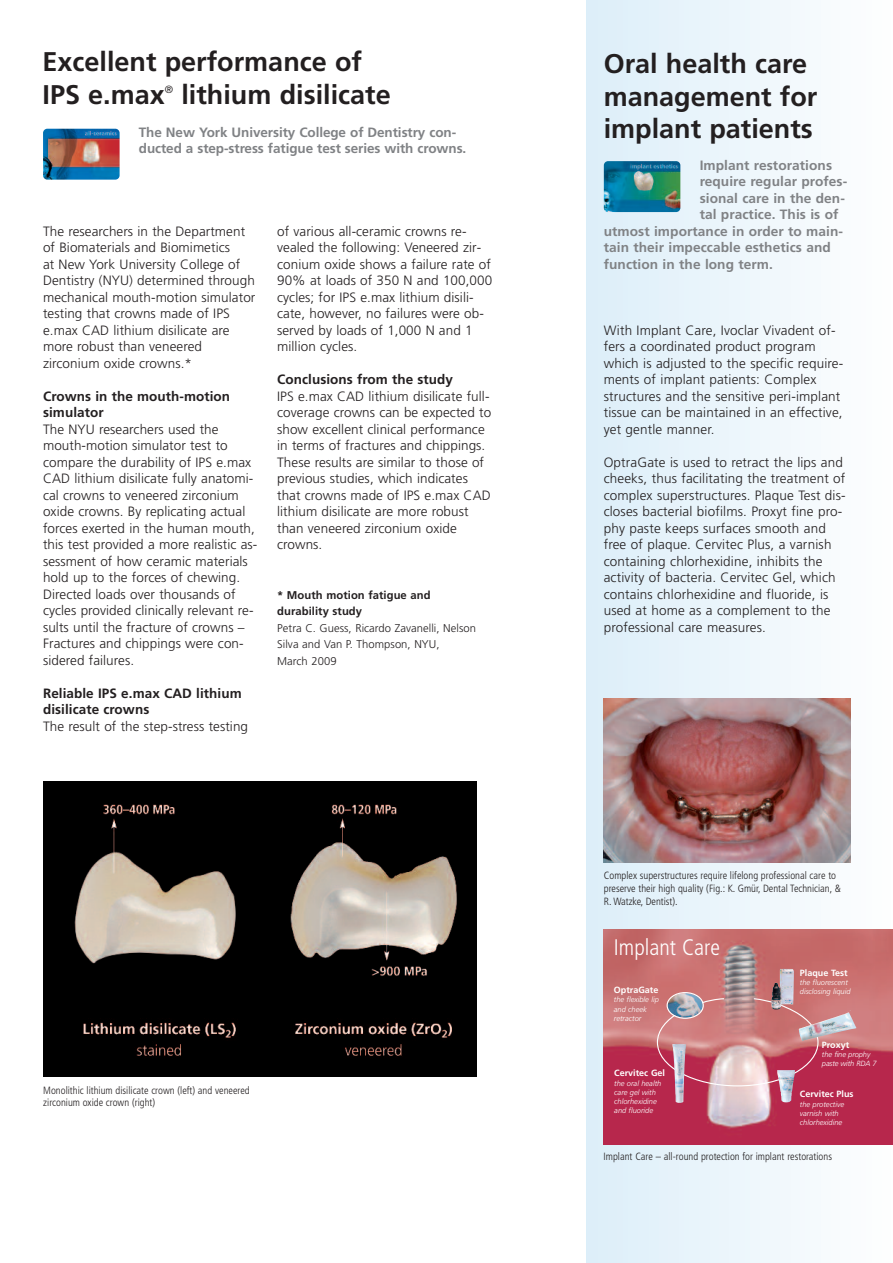
<style>
.page{position:relative;width:893px;height:1263px;background:#fff}
.page>*{position:absolute;margin:0;border:0;box-sizing:border-box;transform-origin:0 0}
.t1{font:700 27px/32.4px "Frutiger";color:#231f20}
.t2{font:300 condensed 22.5px "Frutiger";color:#fff}
.t3{font:300 13.5px/16.5px "Frutiger";letter-spacing:.005em;color:#231f20}
.t4{font:700 13.5px/16.5px "Frutiger";letter-spacing:.005em;color:#808285}
.t5{font:700 13.5px/16.5px "Frutiger";letter-spacing:.005em;color:#231f20}
.t6{font:300 11.25px/16.5px "Frutiger";letter-spacing:.005em;color:#231f20}
.t7{font:700 11.25px/16.5px "Frutiger";letter-spacing:.005em;color:#231f20}
.t8{font:300 condensed 10.5px/12.6px "Frutiger";color:#231f20}
.t9{font:300 10.5px "Frutiger";color:#231f20}
.t10{font:700 9px "Frutiger";color:#fff}
.t11{font:italic 300 7.5px/9px "Frutiger";color:#fff}
</style>
<div class="page">
<img style="left:43px;top:129px;width:77px;height:51px;border-radius:4px">
<img style="left:43px;top:781px;width:434px;height:296px">
<div style="left:587px;top:0;width:306px;height:1263px;background:linear-gradient(to right,#dcedf8,#fefefe)"></div>
<img style="left:604px;top:161px;width:76px;height:51px;border-radius:4px">
<img style="left:604px;top:930px;width:289px;height:214px">
<img style="left:777px;top:1087px;width:18px;height:15px">
<img style="left:819px;top:1010px;width:38px;height:31px">
<img style="left:771px;top:969px;width:23px;height:23px">
<img style="left:656px;top:992px;width:163px;height:95px">
<img style="left:672px;top:1044px;width:14px;height:59px">
<img style="left:603px;top:698px;width:247px;height:165px">
<h1 class="t1" style="left:43px;top:48px;width:321px">Excellent performance of<br>IPS e.max</h1>
<p class="t9" style="left:165px;top:85px;width:10px">®</p>
<h1 class="t1" style="left:181px;top:80px;width:211px">lithium disilicate</h1>
<p class="t4" style="left:139px;top:125px;width:329px">The New York University College of Dentistry con&shy;ducted a step-stress fatigue test series with crowns.</p>
<p class="t3" style="left:43px;top:224px;width:214px">The researchers in the Department of Biomaterials and Biomimetics<br>at New York University College of<br>Dentistry (NYU) determined through mechanical mouth-motion simulator testing that crowns made of IPS e.max CAD lithium disilicate are more robust than veneered zirconium oxide crowns.*</p>
<p class="t5" style="left:43px;top:389px;width:189px">Crowns in the mouth-motion simulator</p>
<p class="t3" style="left:43px;top:422px;width:216px">The NYU researchers used the mouth-motion simulator test to compare the durability of IPS e.max CAD lithium disilicate fully anatomi&shy;cal crowns to veneered zirconium oxide crowns. By replicating actual forces exerted in the human mouth, this test provided a more realistic as&shy;sessment of how ceramic materials hold up to the forces of chewing.<br>Directed loads over thousands of cycles provided clinically relevant re&shy;sults until the fracture of crowns – Fractures and chippings were con&shy;sidered failures.</p>
<p class="t5" style="left:43px;top:686px;width:200px">Reliable IPS e.max CAD lithium disilicate crowns</p>
<p class="t3" style="left:43px;top:719px;width:207px">The result of the step-stress testing</p>
<p class="t3" style="left:277px;top:224px;width:217px">of various all-ceramic crowns re&shy;vealed the following: Veneered zir&shy;conium oxide shows a failure rate of<br>90% at loads of 350 N and 100,000 cycles; for IPS e.max lithium disili&shy;cate, however, no failures were ob&shy;served by loads of 1,000 N and 1 million cycles.</p>
<p class="t5" style="left:277px;top:372px;width:177px">Conclusions from the study</p>
<p class="t3" style="left:277px;top:389px;width:216px">IPS e.max CAD lithium disilicate full&shy;coverage crowns can be expected to show excellent clinical performance in terms of fractures and chippings.<br>These results are similar to those of previous studies, which indicates that crowns made of IPS e.max CAD lithium disilicate are more robust than veneered zirconium oxide crowns.</p>
<p class="t7" style="left:277px;top:587px;width:155px">* Mouth motion fatigue and durability study</p>
<p class="t6" style="left:277px;top:620px;width:200px">Petra C. Guess, Ricardo Zavanelli, Nelson<br>Silva and Van P. Thompson, NYU,<br>March 2009</p>
<p class="t8" style="left:43px;top:1085px;width:208px;line-height:12px">Monolithic lithium disilicate crown (left) and veneered zirconium oxide crown (right)</p>
<h1 class="t1" style="left:604px;top:50px;width:215px">Oral health care management for implant patients</h1>
<p class="t4" style="left:700px;top:158px;width:134px">Implant restorations</p>
<p class="t4" style="left:700px;top:174px;width:149px">require regular profes-</p>
<p class="t4" style="left:700px;top:191px;width:147px">sional care in the den-</p>
<p class="t4" style="left:700px;top:207px;width:140px">tal practice. This is of</p>
<p class="t4" style="left:604px;top:224px;width:241px">utmost importance in order to main-</p>
<p class="t4" style="left:604px;top:240px;width:229px">tain their impeccable esthetics and</p>
<p class="t4" style="left:604px;top:257px;width:171px">function in the long term.</p>
<p class="t3" style="left:604px;top:323px;width:241px">With Implant Care, Ivoclar Vivadent of&shy;fers a coordinated product program which is adjusted to the specific require&shy;ments of implant patients: Complex structures and the sensitive peri-implant tissue can be maintained in an effective, yet gentle manner.</p>
<p class="t3" style="left:604px;top:455px;width:243px">OptraGate is used to retract the lips and cheeks, thus facilitating the treatment of complex superstructures. Plaque Test dis&shy;closes bacterial biofilms. Proxyt fine pro&shy;phy paste keeps surfaces smooth and free of plaque. Cervitec Plus, a varnish containing chlorhexidine, inhibits the activity of bacteria. Cervitec Gel, which contains chlorhexidine and fluoride, is used at home as a complement to the professional care measures.</p>
<p class="t8" style="left:604px;top:870px;width:238px">Complex superstructures require lifelong professional care to preserve their high quality (Fig.: K. Gmür, Dental Technician, &amp;<br>R. Watzke, Dentist).</p>
<h2 class="t2" style="left:614px;top:938px;width:107px">Implant Care</h2>
<p class="t10" style="left:614px;top:986px;width:46px">OptraGate</p>
<p class="t11" style="left:614px;top:996px;width:46px">the flexible lip and cheek retractor</p>
<p class="t10" style="left:800px;top:969px;width:49px">Plaque Test</p>
<p class="t11" style="left:800px;top:979px;width:52px">the fluorescent disclosing liquid</p>
<p class="t10" style="left:822px;top:1041px;width:29px">Proxyt</p>
<p class="t11" style="left:822px;top:1051px;width:56px">the fine prophy paste with RDA 7</p>
<p class="t10" style="left:614px;top:1069px;width:52px">Cervitec Gel</p>
<p class="t11" style="left:614px;top:1079px;width:49px">the oral health care gel with chlorhexidine and fluoride</p>
<p class="t10" style="left:800px;top:1090px;width:55px">Cervitec Plus</p>
<p class="t11" style="left:800px;top:1100px;width:46px">the protective varnish with chlorhexidine</p>
<p class="t8" style="left:604px;top:1151px;width:230px">Implant Care – all-round protection for implant restorations</p>
</div>
